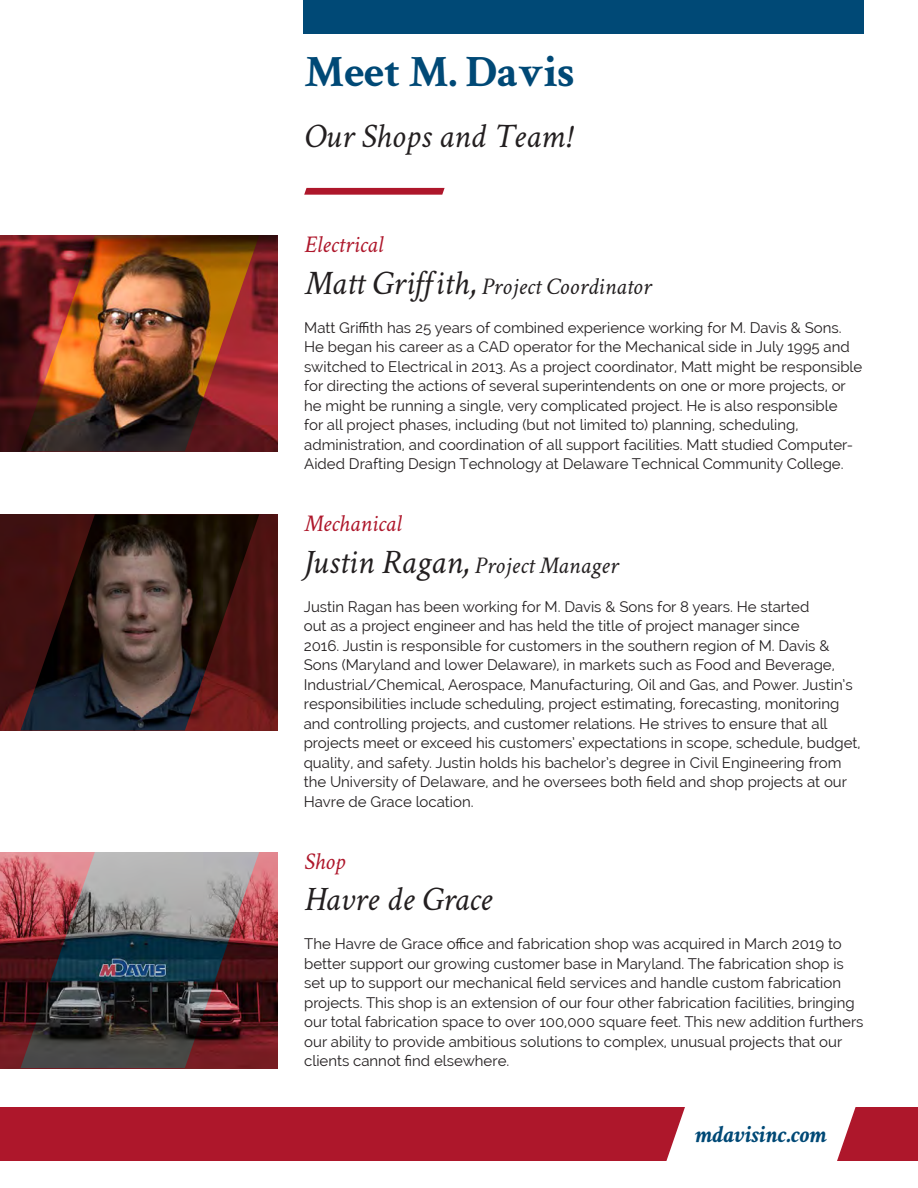
<style>
.page{position:relative;width:918px;height:1188px;background:#fff}
.page>*{position:absolute;margin:0;border:0;box-sizing:border-box;transform-origin:0 0}
.t1{font:700 45px "Crimson Text";letter-spacing:-.01em;color:#004976}
.t2{font:italic 34.5px "Crimson Text";color:#231f20}
.t3{font:italic 24px "Crimson Text";color:#231f20}
.t4{font:italic 24px "Crimson Text";color:#ae172b}
.t5{font:italic 700 24px "Crimson Text";color:#004976}
.t6{font:15px/19.5px "Raleway";color:#231f20}
.s1{font-size:34.5px}
</style>
<div class="page">
<svg style="left:837px;top:1107px;width:81px;height:54px;background:#b73143"></svg>
<div style="left:0;top:1107px;width:685px;height:54px;background:#ae172b"></div>
<img style="left:0;top:235px;width:277px;height:216px">
<img style="left:21px;top:235px;width:238px;height:216px">
<img style="left:0;top:514px;width:277px;height:216px">
<img style="left:0;top:852px;width:277px;height:216px">
<img style="left:21px;top:514px;width:238px;height:216px">
<img style="left:21px;top:852px;width:238px;height:216px">
<div style="left:304px;top:0;width:560px;height:34px;background:#004976"></div>
<svg style="left:304px;top:188px;width:141px;height:7px"></svg>
<p class="t1" style="left:304px;top:44px;width:272px">Meet M. Davis</p>
<p class="t2" style="left:304px;top:117px;width:268px">Our Shops and Team!</p>
<p class="t4" style="left:304px;top:231px;width:81px">Electrical</p>
<p class="t3" style="left:304px;top:272px;width:348px"><span class="s1">Matt Griffith,</span> Project Coordinator</p>
<p class="t6" style="left:304px;top:318px;width:560px">Matt Griffith has 25 years of combined experience working for M. Davis &amp; Sons.<br>He began his career as a CAD operator for the Mechanical side in July 1995 and switched to Electrical in 2013. As a project coordinator, Matt might be responsible for directing the actions of several superintendents on one or more projects, or he might be running a single, very complicated project. He is also responsible<br>for all project phases, including (but not limited to) planning, scheduling, administration, and coordination of all support facilities. Matt studied Computer-Aided Drafting Design Technology at Delaware Technical Community College.</p>
<p class="t4" style="left:304px;top:510px;width:99px">Mechanical</p>
<p class="t3" style="left:304px;top:551px;width:316px"><span class="s1">Justin Ragan,</span> Project Manager</p>
<p class="t6" style="left:304px;top:597px;width:558px">Justin Ragan has been working for M. Davis &amp; Sons for 8 years. He started<br>out as a project engineer and has held the title of project manager since<br>2016. Justin is responsible for customers in the southern region of M. Davis &amp; Sons (Maryland and lower Delaware), in markets such as Food and Beverage, Industrial/Chemical, Aerospace, Manufacturing, Oil and Gas, and Power. Justin’s responsibilities include scheduling, project estimating, forecasting, monitoring and controlling projects, and customer relations. He strives to ensure that all projects meet or exceed his customers’ expectations in scope, schedule, budget, quality, and safety. Justin holds his bachelor’s degree in Civil Engineering from the University of Delaware, and he oversees both field and shop projects at our Havre de Grace location.</p>
<p class="t4" style="left:304px;top:848px;width:42px">Shop</p>
<p class="t2" style="left:304px;top:880px;width:189px">Havre de Grace</p>
<p class="t6" style="left:304px;top:934px;width:561px">The Havre de Grace office and fabrication shop was acquired in March 2019 to better support our growing customer base in Maryland. The fabrication shop is set up to support our mechanical field services and handle custom fabrication projects. This shop is an extension of our four other fabrication facilities, bringing our total fabrication space to over 100,000 square feet. This new addition furthers our ability to provide ambitious solutions to complex, unusual projects that our clients cannot find elsewhere.</p>
<h3 class="t5" style="left:695px;top:1120px;width:133px">mdavisinc.com</h3>
</div>
